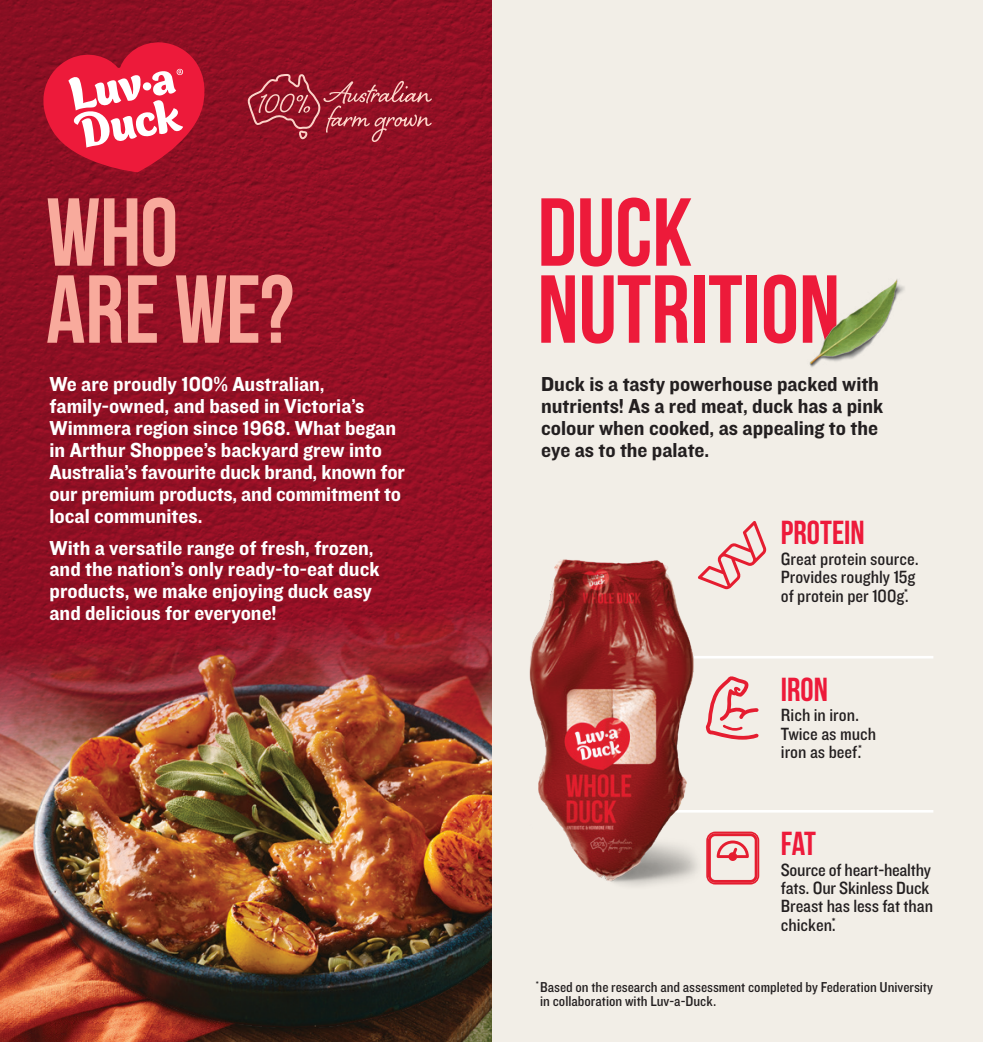
<style>
.page{position:relative;width:983px;height:1042px;background:#fff}
.page>*{position:absolute;margin:0;border:0;box-sizing:border-box;transform-origin:0 0}
.t1{font:700 96.25px/77px "Bebas Neue";color:#ed1a3a}
.t2{font:700 96.25px/77px "Bebas Neue";letter-spacing:-.005em;color:#f8aa9c}
.t3{font:700 33.25px "Bebas Neue";color:#ed1a3a}
.t4{font:21px/21.9px "Knockout 51 Middleweight";color:#fff}
.t5{font:21px/21.9px "Knockout 51 Middleweight";color:#231f20}
.t6{font:18.38px/18.4px "Knockout HTF30 Junior Welterwt";color:#231f20}
.t7{font:14.88px/14px "Knockout HTF30 Junior Welterwt";color:#231f20}
.s1{font-family:"Knockout 31 Junior Middlewt"}
</style>
<div class="page">
<div style="left:491px;top:0;width:491px;height:1042px;background:#f2eee7"></div>
<img style="left:0;top:0;width:491px;height:595px">
<hr style="left:585px;top:656px;width:348px;height:2px;background:#fff">
<hr style="left:585px;top:810px;width:348px;height:2px;background:#fff">
<img style="left:809px;top:279px;width:96px;height:88px">
<img style="left:809px;top:279px;width:87px;height:85px">
<svg style="left:742px;top:521px;width:24px;height:45px"></svg>
<svg style="left:743px;top:831px;width:16px;height:53px"></svg>
<svg style="left:743px;top:679px;width:15px;height:60px"></svg>
<svg style="left:246px;top:74px;width:186px;height:68px"></svg>
<img style="left:491px;top:537px;width:252px;height:363px">
<svg style="left:33px;top:41px;width:177px;height:131px"></svg>
<img style="left:0;top:595px;width:491px;height:447px">
<h1 class="t2" style="left:46px;top:193px;width:249px">WHO<br>ARE WE?</h1>
<h1 class="t1" style="left:537px;top:193px;width:304px">DUCK<br>NUTRITION</h1>
<p class="t4" style="left:50px;top:372px;width:357px">We are proudly 100% Australian, family-owned, and based in Victoria’s Wimmera region since 1968. What began in Arthur Shoppee’s backyard grew into Australia’s favourite duck brand, known for our premium products, and commitment to local communites.</p>
<p class="t4" style="left:50px;top:536px;width:331px">With a versatile range of fresh, frozen, and the nation’s only ready-to-eat duck products, we make enjoying duck easy and delicious for everyone!</p>
<p class="t5" style="left:541px;top:372px;width:343px">Duck is a tasty powerhouse packed with nutrients! As a red meat, duck has a pink colour when cooked, as appealing to the eye as to the palate.</p>
<h2 class="t3" style="left:780px;top:514px;width:85px">PROTEIN</h2>
<p class="t6" style="left:780px;top:550px;width:139px">Great protein source.<br>Provides roughly <span class="s1">1</span>5g of protein per <span class="s1">1</span>00g<sup>*</sup>.</p>
<h2 class="t3" style="left:780px;top:671px;width:49px">IRON</h2>
<p class="t6" style="left:780px;top:707px;width:97px">Rich in iron.<br>Twice as much iron as beef<sup>*</sup>.</p>
<h2 class="t3" style="left:780px;top:825px;width:37px">FAT</h2>
<p class="t6" style="left:780px;top:861px;width:154px">Source of heart-healthy fats. Our Skinless Duck<br>Breast has less fat than chicken<sup>*</sup>.</p>
<p class="t7" style="left:535px;top:981px;width:398px"><sup>*</sup>Based on the research and assessment completed by Federation University in collaboration with Luv-a-Duck.</p>
</div>
